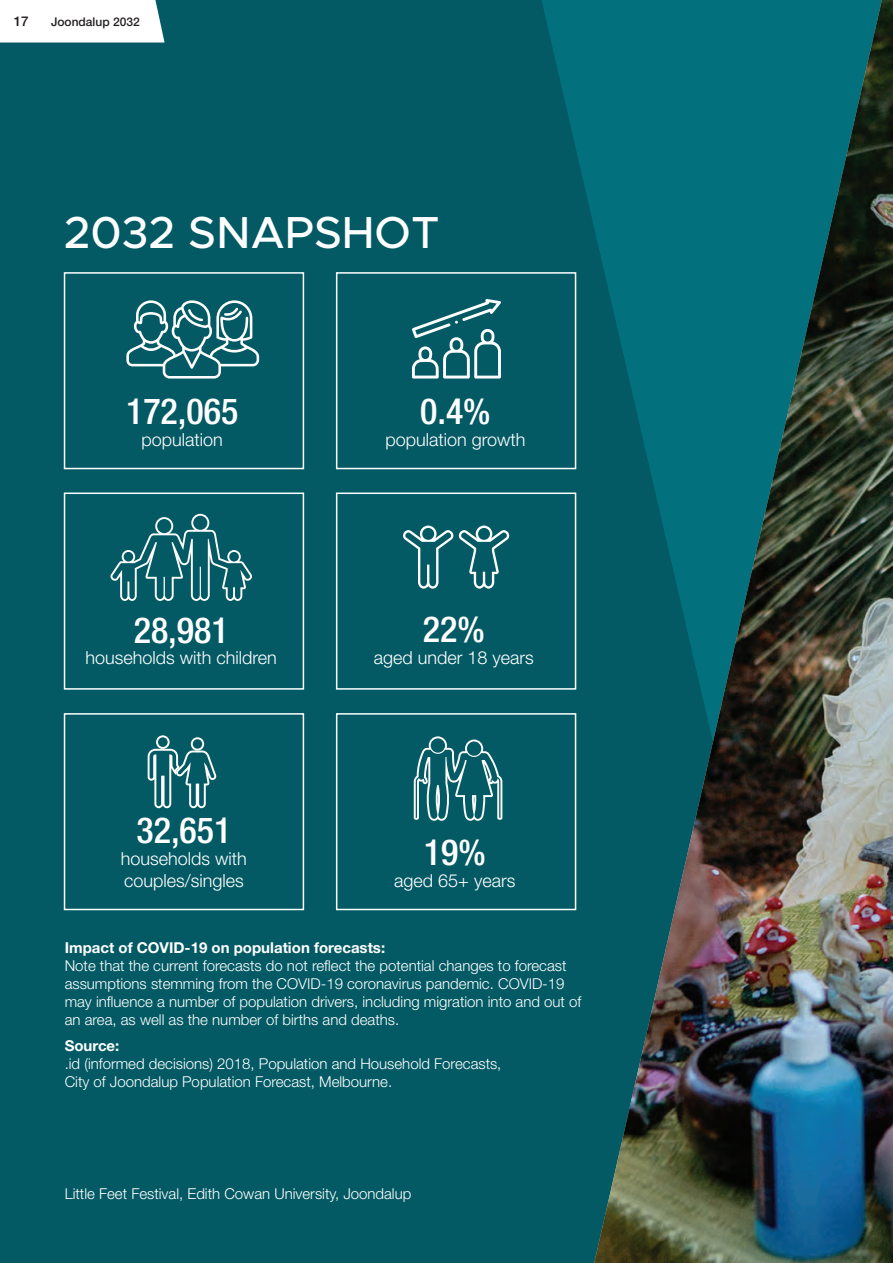
<style>
.page{position:relative;width:893px;height:1263px;background:#035a64}
.page>*{position:absolute;margin:0;border:0;box-sizing:border-box;transform-origin:0 0}
.HEADER__white{font:500 45px "Metropolis";color:#fff}
.t1{font:500 condensed 36px "Helvetica Neue LT Std";color:#fff}
.t2{font:300 18px "Helvetica Neue LT Std";color:#fff}
.TEXT__body_white{font:300 15px/18px "Helvetica Neue LT Std";color:#fff}
.t3{font:700 15px "Helvetica Neue LT Std";color:#fff}
.t4{font:500 13.5px "Helvetica Neue LT Std";color:#231f20}
.t5{font:500 12px "Helvetica Neue LT Std";color:#231f20}
.s1{font-weight:700}
</style>
<div class="page">
<svg style="left:539px;top:0;width:55px;height:911px"></svg>
<img style="left:594px;top:0;width:299px;height:1263px">
<div style="left:64px;top:272px;width:240px;height:197px;border:2px solid #fff"></div>
<svg style="left:126px;top:300px;width:133px;height:79px"></svg>
<div style="left:64px;top:492px;width:240px;height:198px;border:2px solid #fff"></div>
<svg style="left:110px;top:514px;width:142px;height:87px"></svg>
<div style="left:336px;top:492px;width:240px;height:198px;border:2px solid #fff"></div>
<svg style="left:403px;top:526px;width:107px;height:63px"></svg>
<div style="left:336px;top:272px;width:240px;height:197px;border:2px solid #fff"></div>
<svg style="left:412px;top:299px;width:89px;height:80px"></svg>
<div style="left:64px;top:713px;width:240px;height:197px;border:2px solid #fff"></div>
<svg style="left:148px;top:735px;width:69px;height:73px"></svg>
<div style="left:336px;top:713px;width:240px;height:197px;border:2px solid #fff"></div>
<svg style="left:414px;top:736px;width:88px;height:85px"></svg>
<div style="left:0;top:0;width:165px;height:43px;background:#fff"></div>
<p class="t4" style="left:14px;top:13px;width:17px">17</p>
<p class="t5" style="left:51px;top:14px;width:90px">Joondalup 2032</p>
<p class="HEADER__white" style="left:64px;top:205px;width:377px">2032 SNAPSHOT</p>
<p class="t1" style="left:126px;top:390px;width:114px">172,065</p>
<p class="t2" style="left:142px;top:428px;width:83px">population</p>
<p class="t1" style="left:134px;top:608px;width:97px">28,981</p>
<p class="t2" style="left:86px;top:647px;width:193px">households with children</p>
<p class="t1" style="left:136px;top:809px;width:97px">32,651</p>
<p class="t2" style="left:121px;top:847px;width:127px">households with</p>
<p class="t2" style="left:124px;top:869px;width:121px">couples/singles</p>
<p class="t1" style="left:420px;top:390px;width:72px">0.4%</p>
<p class="t2" style="left:385px;top:428px;width:142px">population growth</p>
<p class="t1" style="left:423px;top:608px;width:63px">22%</p>
<p class="t2" style="left:374px;top:646px;width:162px">aged under 18 years</p>
<p class="t1" style="left:424px;top:831px;width:63px">19%</p>
<p class="t2" style="left:394px;top:869px;width:123px">aged 65+ years</p>
<p class="t3" style="left:65px;top:938px;width:322px">Impact of COVID-19 on population forecasts:</p>
<p class="TEXT__body_white" style="left:65px;top:956px;width:518px">Note that the current forecasts do not reflect the potential changes to forecast assumptions stemming from the COVID-19 coronavirus pandemic. COVID-19 may influence a number of population drivers, including migration into and out of an area, as well as the number of births and deaths.</p>
<p class="TEXT__body_white" style="left:65px;top:1036px;width:438px"><span class="s1">Source:<br></span>.id (informed decisions) 2018, Population and Household Forecasts,<br>City of Joondalup Population Forecast, Melbourne.</p>
<p class="TEXT__body_white" style="left:65px;top:1184px;width:348px">Little Feet Festival, Edith Cowan University, Joondalup</p>
</div>
